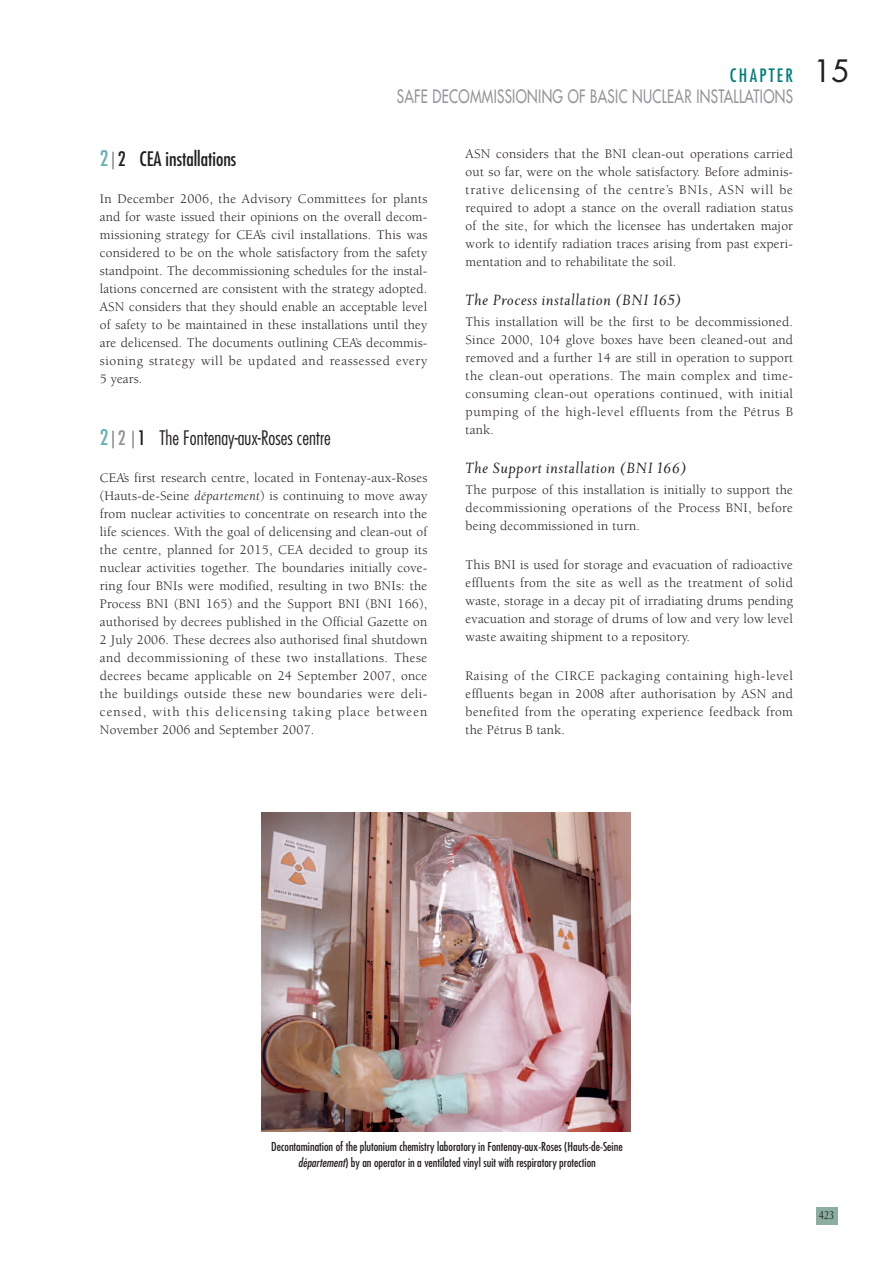
<style>
.page{position:relative;width:893px;height:1263px;background:#fff}
.page>*{position:absolute;margin:0;border:0;box-sizing:border-box;transform-origin:0 0}
.t1{font:30px "Futura";color:#231f20}
.t2{font:300 condensed 19.5px "Futura";color:#231f20}
.t3{font:condensed 19.5px "Futura";color:#231f20}
.t4{font:italic 18px "Priori Ser Reg";letter-spacing:.025em;color:#231f20}
.t5{font:18px "Futura";letter-spacing:.025em;color:#939598;scale:.75 1}
.t6{font:condensed 18px "Futura";letter-spacing:.13em;color:#007e7a}
.t7{font:13.5px/18px "Berkeley";letter-spacing:.015em;color:#231f20;text-align:justify}
.t8{font:condensed 12px/16.5px "Futura";color:#231f20;text-align:center}
.t9{font:12px "Optima";color:#231f20;scale:.8 1}
.s1{font-size:21px;color:#67b1b2}
.s2{font-weight:400;font-size:21px;color:#67b1b2}
.s3{font-weight:400;color:#939598}
.s4{font-weight:400}
.s5{font-style:italic}
</style>
<div class="page">
<div style="left:816px;top:1208px;width:22px;height:17px;background:#8baea1"></div>
<img style="left:261px;top:812px;width:369px;height:320px">
<h3 class="t6" style="left:730px;top:67px;width:65px">CHAPTER</h3>
<h3 class="t5" style="left:397px;top:87px;width:530px">SAFE DECOMMISSIONING OF BASIC NUCLEAR INSTALLATIONS</h3>
<h2 class="t3" style="left:100px;top:150px;width:138px"><span class="s1">2</span> ⎮ 2 CEA installations</h2>
<p class="t7" style="left:100px;top:191px;width:329px">In December 2006, the Advisory Committees for plants and for waste issued their opinions on the overall decom&shy;missioning strategy for CEA’s civil installations. This was considered to be on the whole satisfactory from the safety standpoint. The decommissioning schedules for the instal&shy;lations concerned are consistent with the strategy adopted.<br>ASN considers that they should enable an acceptable level of safety to be maintained in these installations until they are delicensed. The documents outlining CEA’s decommis&shy;sioning strategy will be updated and reassessed every 5 years.</p>
<h2 class="t2" style="left:100px;top:430px;width:232px"><span class="s2">2</span> ⎮ <span class="s3">2</span> ⎮ <span class="s4">1</span> The Fontenay-aux-Roses centre</h2>
<p class="t7" style="left:100px;top:470px;width:329px">CEA’s first research centre, located in Fontenay-aux-Roses (Hauts-de-Seine <span class="s5">département</span>) is continuing to move away from nuclear activities to concentrate on research into the life sciences. With the goal of delicensing and clean-out of the centre, planned for 2015, CEA decided to group its nuclear activities together. The boundaries initially cove&shy;ring four BNIs were modified, resulting in two BNIs: the Process BNI (BNI 165) and the Support BNI (BNI 166), authorised by decrees published in the Official Gazette on 2 July 2006. These decrees also authorised final shutdown and decommissioning of these two installations. These decrees became applicable on 24 September 2007, once the buildings outside these new boundaries were deli&shy;censed, with this delicensing taking place between November 2006 and September 2007.</p>
<p class="t7" style="left:466px;top:146px;width:329px">ASN considers that the BNI clean-out operations carried out so far, were on the whole satisfactory. Before adminis&shy;trative delicensing of the centre’s BNIs, ASN will be required to adopt a stance on the overall radiation status of the site, for which the licensee has undertaken major work to identify radiation traces arising from past experi&shy;mentation and to rehabilitate the soil.</p>
<h3 class="t4" style="left:466px;top:289px;width:218px">The Process installation (BNI 165)</h3>
<p class="t7" style="left:466px;top:314px;width:329px">This installation will be the first to be decommissioned.<br>Since 2000, 104 glove boxes have been cleaned-out and removed and a further 14 are still in operation to support the clean-out operations. The main complex and time&shy;consuming clean-out operations continued, with initial pumping of the high-level effluents from the Pétrus B tank.</p>
<h3 class="t4" style="left:466px;top:456px;width:223px">The Support installation (BNI 166)</h3>
<p class="t7" style="left:466px;top:482px;width:329px">The purpose of this installation is initially to support the decommissioning operations of the Process BNI, before being decommissioned in turn.</p>
<p class="t7" style="left:466px;top:557px;width:329px">This BNI is used for storage and evacuation of radioactive effluents from the site as well as the treatment of solid waste, storage in a decay pit of irradiating drums pending evacuation and storage of drums of low and very low level waste awaiting shipment to a repository.</p>
<p class="t7" style="left:466px;top:668px;width:329px">Raising of the CIRCE packaging containing high-level effluents began in 2008 after authorisation by ASN and benefited from the operating experience feedback from the Pétrus B tank.</p>
<h1 class="t1" style="left:813px;top:57px;width:38px">15</h1>
<p class="t8" style="left:271px;top:1138px;width:353px">Decontamination of the plutonium chemistry laboratory in Fontenay-aux-Roses (Hauts-de-Seine <span class="s5">département</span>) by an operator in a ventilated vinyl suit with respiratory protection</p>
<p class="t9" style="left:819px;top:1210px;width:21px">423</p>
</div>
